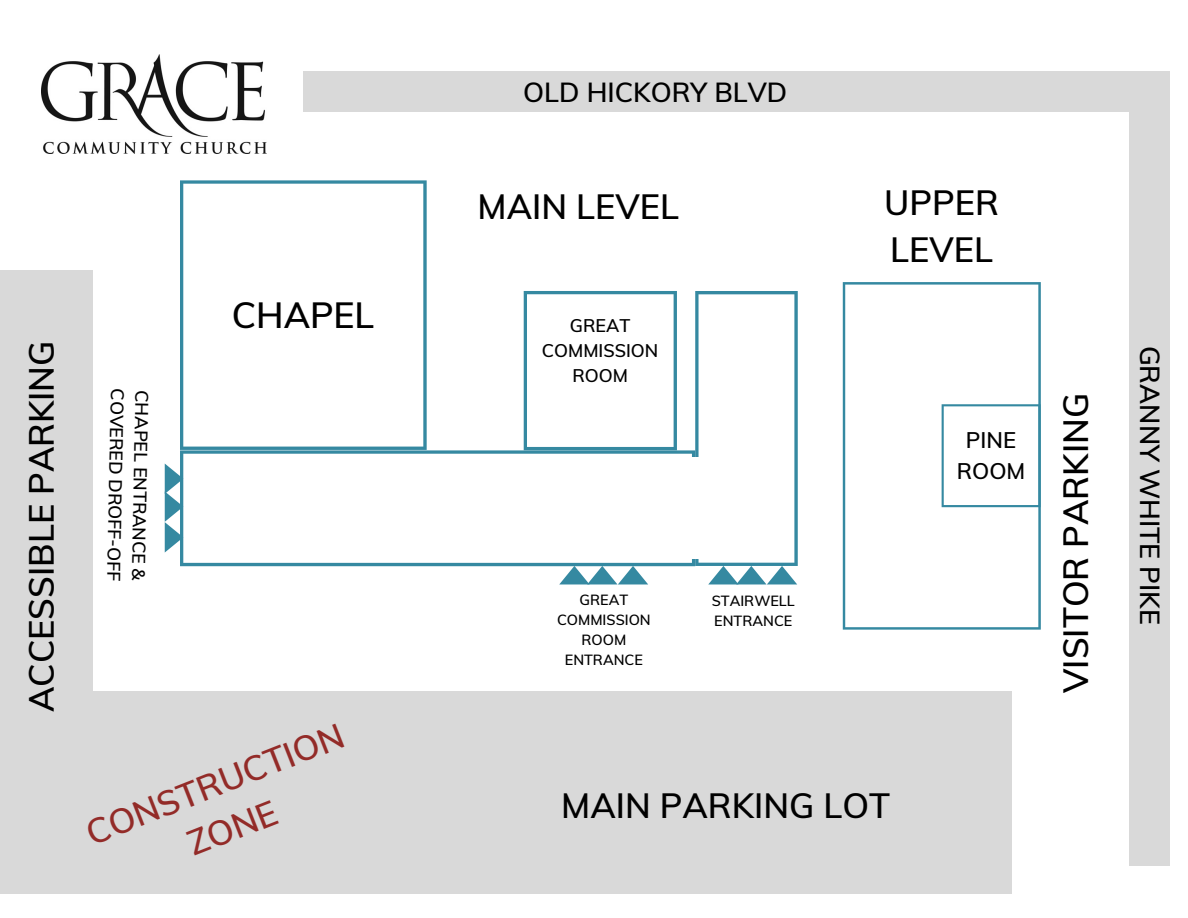
<style>
.page{position:relative;width:1188px;height:918px;background:#fff}
.page>*{position:absolute;margin:0;border:0;box-sizing:border-box;transform-origin:0 0}
.t1{font:600 35.7px "Muli";color:#000}
.t2{font:600 34.35px/47.2px "Muli";color:#000}
.t3{font:600 34.35px/47.2px "Muli";color:#932b28;text-align:center}
.t4{font:600 27px "Muli";color:#000}
.t5{font:600 22.05px/30.5px "Muli";color:#000;text-align:center}
.t6{font:600 18px/24.6px "Muli";color:#000;text-align:center}
.t7{font:600 14.4px/19.8px "Muli";color:#000;text-align:center}
</style>
<div class="page">
<svg style="left:180px;top:450px;width:515px;height:116px"></svg>
<svg style="left:843px;top:282px;width:198px;height:348px"></svg>
<svg style="left:524px;top:291px;width:153px;height:159px"></svg>
<svg style="left:180px;top:180px;width:247px;height:270px"></svg>
<div style="left:1130px;top:71px;width:40px;height:795px;background:#d9d9d9"></div>
<div style="left:303px;top:72px;width:863px;height:40px;background:#d9d9d9"></div>
<div style="left:0;top:270px;width:93px;height:506px;background:#d9d9d9"></div>
<div style="left:0;top:691px;width:1012px;height:203px;background:#d9d9d9"></div>
<svg style="left:942px;top:404px;width:99px;height:103px"></svg>
<div style="left:360px;top:457px;width:415px;height:102px;background:#fff"></div>
<svg style="left:559px;top:566px;width:89px;height:18px"></svg>
<svg style="left:695px;top:291px;width:103px;height:293px"></svg>
<svg style="left:165px;top:464px;width:18px;height:89px"></svg>
<img style="left:42px;top:54px;width:225px;height:99px">
<p class="t2" style="left:17px;top:712px;width:373px;rotate:-90deg">ACCESSIBLE PARKING</p>
<p class="t6" style="left:155px;top:389px;width:195px;text-align:left;rotate:91deg">CHAPEL ENTRANCE &amp;<br>COVERED DROFF-OFF</p>
<p class="t1" style="left:232px;top:292px;width:144px">CHAPEL</p>
<p class="t3" style="left:79px;top:810px;width:275px;rotate:-21deg">CONSTRUCTION<br>ZONE</p>
<p class="t4" style="left:523px;top:75px;width:266px">OLD HICKORY BLVD</p>
<p class="t2" style="left:478px;top:182px;width:203px">MAIN LEVEL</p>
<p class="t6" style="left:542px;top:313px;width:118px">GREAT<br>COMMISSION<br>ROOM</p>
<p class="t7" style="left:557px;top:590px;width:95px">GREAT<br>COMMISSION<br>ROOM<br>ENTRANCE</p>
<p class="t7" style="left:712px;top:591px;width:85px;text-align:left">STAIRWELL<br>ENTRANCE</p>
<p class="t2" style="left:884px;top:178px;width:116px">UPPER<br>LEVEL</p>
<p class="t5" style="left:957px;top:425px;width:70px">PINE<br>ROOM</p>
<p class="t2" style="left:1052px;top:693px;width:301px;rotate:-90deg">VISITOR PARKING</p>
<p class="t2" style="left:561px;top:782px;width:330px">MAIN PARKING LOT</p>
<p class="t4" style="left:1167px;top:346px;width:281px;rotate:90deg">GRANNY WHITE PIKE</p>
</div>
